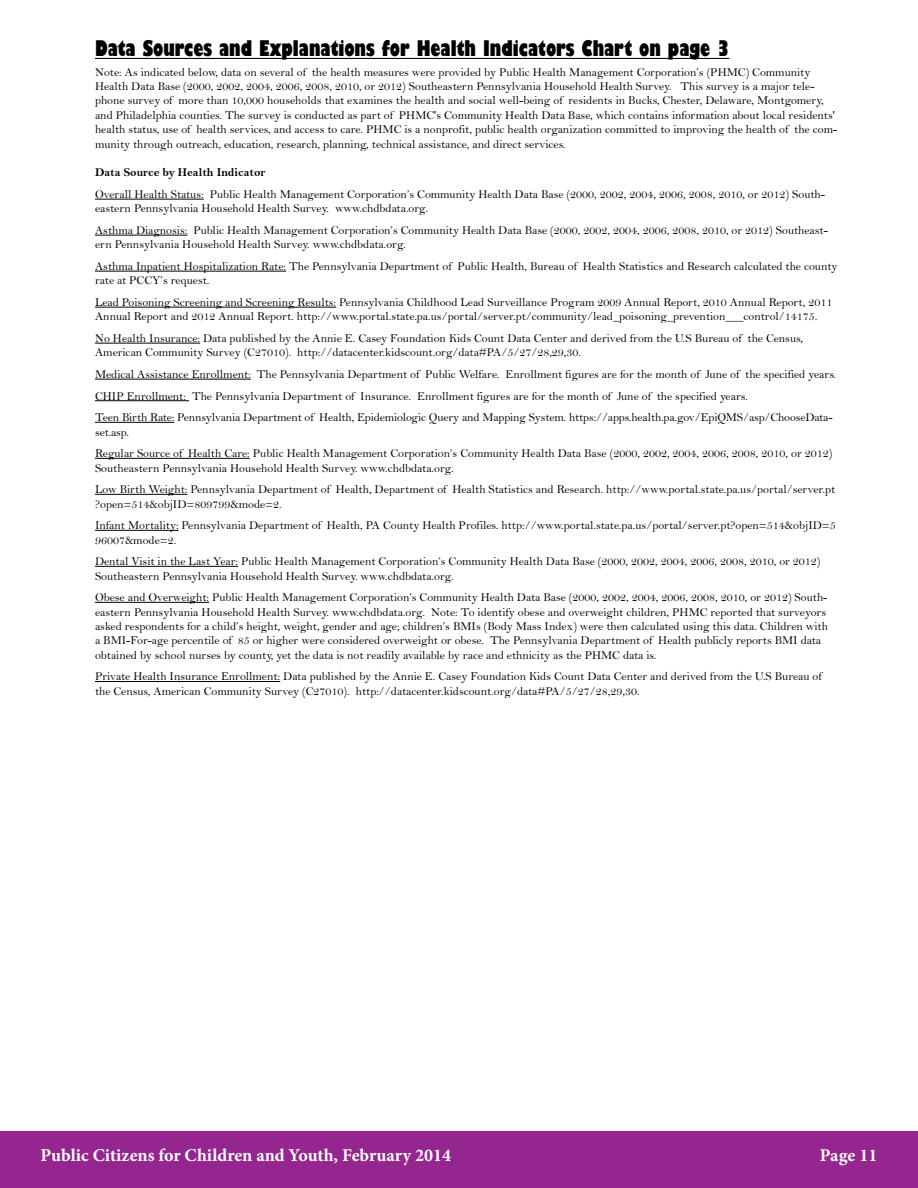
<style>
.page{position:relative;width:918px;height:1188px;background:#fff}
.page>*{position:absolute;margin:0;border:0;box-sizing:border-box;transform-origin:0 0}
.t1{font:800 condensed 21px "Gill Sans";color:#000}
.t2{font:700 18px "Minion Pro";color:#fff}
.t3{font:12px/14.4px "Bell";color:#000}
.t4{font:12px "Bell MT Bold";color:#000}
</style>
<div class="page">
<hr style="left:95px;top:199px;width:109px;height:1px;background:#000">
<hr style="left:95px;top:235px;width:92px;height:1px;background:#000">
<hr style="left:95px;top:271px;width:191px;height:1px;background:#000">
<hr style="left:95px;top:307px;width:241px;height:1px;background:#000">
<hr style="left:95px;top:343px;width:105px;height:1px;background:#000">
<hr style="left:95px;top:379px;width:156px;height:1px;background:#000">
<hr style="left:95px;top:400px;width:94px;height:1px;background:#000">
<hr style="left:95px;top:422px;width:79px;height:1px;background:#000">
<hr style="left:95px;top:458px;width:155px;height:1px;background:#000">
<hr style="left:95px;top:494px;width:92px;height:1px;background:#000">
<hr style="left:95px;top:530px;width:84px;height:1px;background:#000">
<hr style="left:95px;top:566px;width:143px;height:1px;background:#000">
<hr style="left:95px;top:602px;width:114px;height:1px;background:#000">
<hr style="left:95px;top:681px;width:185px;height:1px;background:#000">
<hr style="left:95px;top:58px;width:634px;height:1px;background:#000">
<div style="left:0;top:1132px;width:918px;height:56px;background:#95258f"></div>
<h1 class="t1" style="left:95px;top:40px;width:636px">Data Sources and Explanations for Health Indicators Chart on page 3</h1>
<p class="t3" style="left:95px;top:66px;width:744px">Note: As indicated below, data on several of the health measures were provided by Public Health Management Corporation’s (PHMC) Community Health Data Base (2000, 2002, 2004, 2006, 2008, 2010, or 2012) Southeastern Pennsylvania Household Health Survey. This survey is a major tele&shy;phone survey of more than 10,000 households that examines the health and social well-being of residents in Bucks, Chester, Delaware, Montgomery, and Philadelphia counties. The survey is conducted as part of PHMC's Community Health Data Base, which contains information about local residents' health status, use of health services, and access to care. PHMC is a nonprofit, public health organization committed to improving the health of the com&shy;munity through outreach, education, research, planning, technical assistance, and direct services.</p>
<p class="t4" style="left:95px;top:165px;width:172px">Data Source by Health Indicator</p>
<p class="t3" style="left:95px;top:188px;width:731px">Overall Health Status: Public Health Management Corporation’s Community Health Data Base (2000, 2002, 2004, 2006, 2008, 2010, or 2012) South&shy;eastern Pennsylvania Household Health Survey. www.chdbdata.org.</p>
<p class="t3" style="left:95px;top:224px;width:734px">Asthma Diagnosis: Public Health Management Corporation’s Community Health Data Base (2000, 2002, 2004, 2006, 2008, 2010, or 2012) Southeast&shy;ern Pennsylvania Household Health Survey. www.chdbdata.org.</p>
<p class="t3" style="left:95px;top:260px;width:744px">Asthma Inpatient Hospitalization Rate: The Pennsylvania Department of Public Health, Bureau of Health Statistics and Research calculated the county rate at PCCY’s request.</p>
<p class="t3" style="left:95px;top:296px;width:739px">Lead Poisoning Screening and Screening Results: Pennsylvania Childhood Lead Surveillance Program 2009 Annual Report, 2010 Annual Report, 2011<br>Annual Report and 2012 Annual Report. http://www.portal.state.pa.us/portal/server.pt/community/lead_poisoning_prevention___control/14175.</p>
<p class="t3" style="left:95px;top:332px;width:710px">No Health Insurance: Data published by the Annie E. Casey Foundation Kids Count Data Center and derived from the U.S Bureau of the Census,<br>American Community Survey (C27010). http://datacenter.kidscount.org/data#PA/5/27/28,29,30.</p>
<p class="t3" style="left:95px;top:365px;width:743px;line-height:21.6px">Medical Assistance Enrollment: The Pennsylvania Department of Public Welfare. Enrollment figures are for the month of June of the specified years.<br>CHIP Enrollment: The Pennsylvania Department of Insurance. Enrollment figures are for the month of June of the specified years.<br>Teen Birth Rate: Pennsylvania Department of Health, Epidemiologic Query and Mapping System. https://apps.health.pa.gov/EpiQMS/asp/ChooseData-</p>
<p class="t3" style="left:95px;top:422px;width:739px;line-height:21.6px">set.asp.<br>Regular Source of Health Care: Public Health Management Corporation’s Community Health Data Base (2000, 2002, 2004, 2006, 2008, 2010, or 2012)</p>
<p class="t3" style="left:95px;top:458px;width:742px;line-height:21.6px">Southeastern Pennsylvania Household Health Survey. www.chdbdata.org.<br>Low Birth Weight: Pennsylvania Department of Health, Department of Health Statistics and Research. http://www.portal.state.pa.us/portal/server.pt</p>
<p class="t3" style="left:95px;top:494px;width:742px;line-height:21.6px">?open=514&amp;objID=809799&amp;mode=2.<br>Infant Mortality: Pennsylvania Department of Health, PA County Health Profiles. http://www.portal.state.pa.us/portal/server.pt?open=514&amp;objID=5</p>
<p class="t3" style="left:95px;top:530px;width:727px;line-height:21.6px">96007&amp;mode=2.<br>Dental Visit in the Last Year: Public Health Management Corporation’s Community Health Data Base (2000, 2002, 2004, 2006, 2008, 2010, or 2012)</p>
<p class="t3" style="left:95px;top:566px;width:734px;line-height:21.6px">Southeastern Pennsylvania Household Health Survey. www.chdbdata.org.<br>Obese and Overweight: Public Health Management Corporation’s Community Health Data Base (2000, 2002, 2004, 2006, 2008, 2010, or 2012) South-</p>
<p class="t3" style="left:95px;top:606px;width:734px">eastern Pennsylvania Household Health Survey. www.chdbdata.org. Note: To identify obese and overweight children, PHMC reported that surveyors asked respondents for a child’s height, weight, gender and age; children’s BMIs (Body Mass Index) were then calculated using this data. Children with a BMI-For-age percentile of 85 or higher were considered overweight or obese. The Pennsylvania Department of Health publicly reports BMI data obtained by school nurses by county, yet the data is not readily available by race and ethnicity as the PHMC data is.</p>
<p class="t3" style="left:95px;top:671px;width:728px">Private Health Insurance Enrollment: Data published by the Annie E. Casey Foundation Kids Count Data Center and derived from the U.S Bureau of the Census, American Community Survey (C27010). http://datacenter.kidscount.org/data#PA/5/27/28,29,30.</p>
<h2 class="t2" style="left:40px;top:1148px;width:412px">Public Citizens for Children and Youth, February 2014</h2>
<h2 class="t2" style="left:820px;top:1148px;width:59px">Page 11</h2>
</div>
